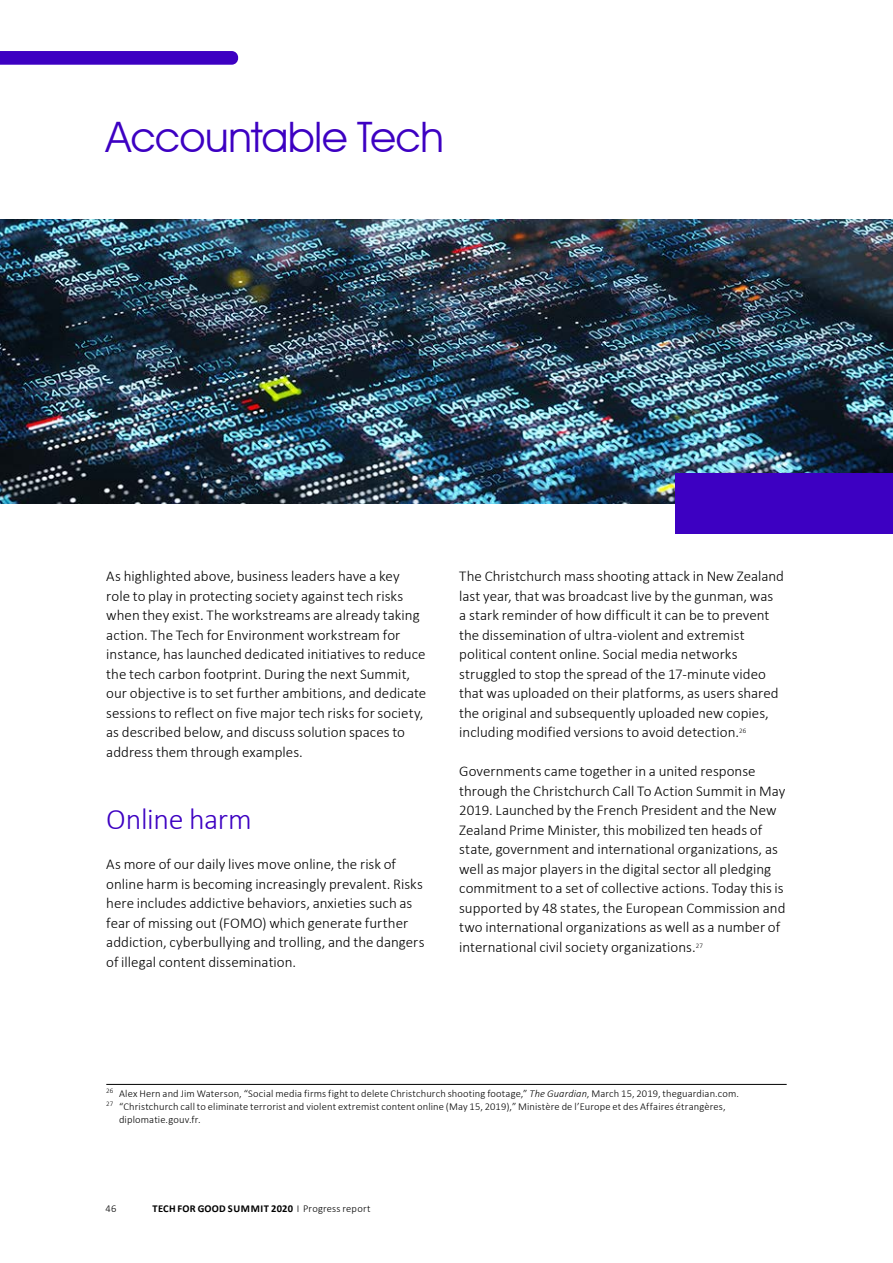
<style>
.page{position:relative;width:893px;height:1263px;background:#fff}
.page>*{position:absolute;margin:0;border:0;box-sizing:border-box;transform-origin:0 0}
.t1{font:42px "Avant Garde IT Cby BT";letter-spacing:-.015em;color:#3d00c2}
.t2{font:300 30px "Calibri";letter-spacing:-.015em;color:#3d00c2}
.t3{font:300 15px/19.5px "Calibri";color:#000}
.t4{font:300 10.5px "Calibri";letter-spacing:.015em;color:#000}
.t5{font:700 10.5px "Calibri";letter-spacing:.02em;color:#000}
.s1{font-style:italic}
.s2{font-weight:300}
</style>
<div class="page">
<hr style="left:106px;top:1084px;width:681px;height:1px;background:#000">
<img style="left:0;top:219px;width:893px;height:285px">
<div style="left:675px;top:473px;width:218px;height:61px;background:#3d00c2"></div>
<svg style="left:0;top:51px;width:238px;height:14px;background:#4206c3"></svg>
<h1 class="t1" style="left:106px;top:111px;width:339px">Accountable Tech</h1>
<p class="t3" style="left:106px;top:566px;width:322px">As highlighted above, business leaders have a key role to play in protecting society against tech risks when they exist. The workstreams are already taking action. The Tech for Environment workstream for instance, has launched dedicated initiatives to reduce the tech carbon footprint. During the next Summit, our objective is to set further ambitions, and dedicate sessions to reflect on five major tech risks for society, as described below, and discuss solution spaces to address them through examples.</p>
<h2 class="t2" style="left:106px;top:800px;width:147px">Online harm</h2>
<p class="t3" style="left:106px;top:854px;width:320px">As more of our daily lives move online, the risk of online harm is becoming increasingly prevalent. Risks here includes addictive behaviors, anxieties such as fear of missing out (FOMO) which generate further addiction, cyberbullying and trolling, and the dangers of illegal content dissemination.</p>
<p class="t3" style="left:459px;top:566px;width:326px">The Christchurch mass shooting attack in New Zealand last year, that was broadcast live by the gunman, was a stark reminder of how difficult it can be to prevent the dissemination of ultra-violent and extremist political content online. Social media networks struggled to stop the spread of the 17-minute video that was uploaded on their platforms, as users shared the original and subsequently uploaded new copies, including modified versions to avoid detection.<sup>26</sup></p>
<p class="t3" style="left:459px;top:761px;width:328px">Governments came together in a united response through the Christchurch Call To Action Summit in May 2019. Launched by the French President and the New Zealand Prime Minister, this mobilized ten heads of state, government and international organizations, as well as major players in the digital sector all pledging commitment to a set of collective actions. Today this is supported by 48 states, the European Commission and two international organizations as well as a number of international civil society organizations.<sup>27</sup></p>
<p class="t4" style="left:106px;top:1087px;width:634px"><sup>26</sup> Alex Hern and Jim Waterson, “Social media firms fight to delete Christchurch shooting footage,” <span class="s1">The Guardian</span>, March 15, 2019, theguardian.com.</p>
<p class="t4" style="left:106px;top:1100px;width:621px"><sup>27</sup> “Christchurch call to eliminate terrorist and violent extremist content online (May 15, 2019),” Ministère de l’Europe et des Affaires étrangères,</p>
<p class="t4" style="left:119px;top:1113px;width:83px">diplomatie.gouv.fr.</p>
<p class="t4" style="left:105px;top:1202px;width:12px">46</p>
<p class="t5" style="left:153px;top:1202px;width:219px">TECH FOR GOOD SUMMIT 2020 <span class="s2">I Progress report</span></p>
</div>
